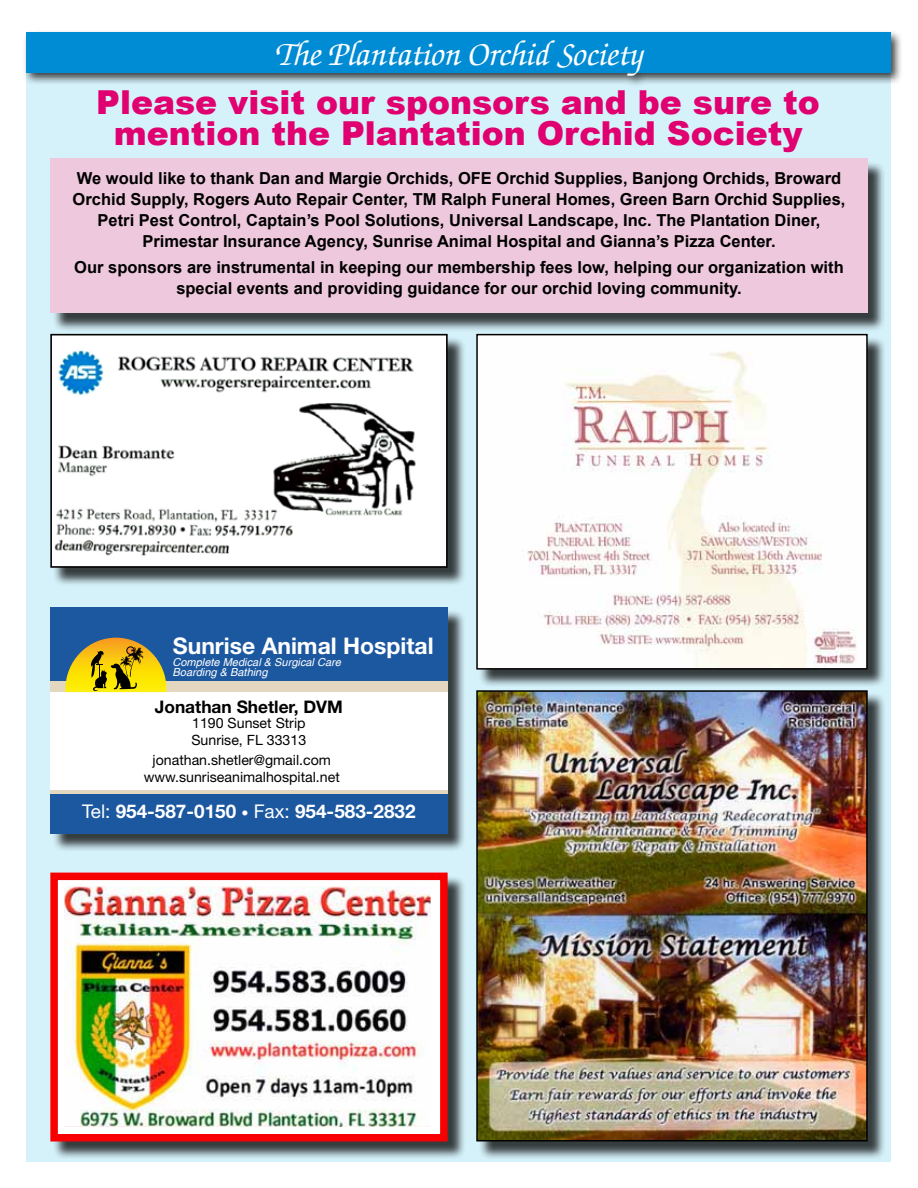
<style>
.page{position:relative;width:918px;height:1188px;background:#fff}
.page>*{position:absolute;margin:0;border:0;box-sizing:border-box;transform-origin:0 0}
.t1{font:italic 500 34.5px "Zapf Chancery";color:#fff}
.t2{font:900 33px/31.5px "Arial";color:#e0006f;text-align:center}
.t3{font:700 22.95px "Helvetica Neue";color:#fff}
.t4{font:700 18.9px "Helvetica Neue";color:#fff}
.t5{font:700 17.4px "Helvetica Neue";color:#000}
.t6{font:700 16.5px/21px "Arial";color:#000;text-align:center}
.t7{font:14.25px/17px "Helvetica Neue";color:#000}
.t8{font:italic 11.1px/9.4px "Helvetica LT";color:#fff}
.s1{font-weight:400}
.s2{font-weight:400;font-size:14.25px}
</style>
<div class="page">
<div style="left:26px;top:33px;width:864px;height:1128px;background:#d5f1fa"></div>
<div style="left:22px;top:29px;width:881px;height:59px;background:#000;opacity:.75"></div>
<div style="left:26px;top:33px;width:864px;height:40px;background:#008bd5"></div>
<div style="left:53px;top:161px;width:833px;height:171px;background:#000;opacity:.75"></div>
<div style="left:50px;top:159px;width:818px;height:154px;background:#eec8dc"></div>
<div style="left:53px;top:336px;width:413px;height:251px;background:#000;opacity:.75"></div>
<img style="left:53px;top:337px;width:392px;height:228px">
<div style="left:50px;top:334px;width:398px;height:234px;border:2px solid #000"></div>
<div style="left:53px;top:609px;width:413px;height:244px;background:#000;opacity:.75"></div>
<div style="left:50px;top:607px;width:397px;height:227px;background:#fff"></div>
<div style="left:50px;top:680px;width:397px;height:12px;background:#e3d7c0"></div>
<svg style="left:50px;top:790px;width:397px;height:5px;background:#bbbdb9"></svg>
<div style="left:50px;top:607px;width:397px;height:73px;background:#1c58a0"></div>
<div style="left:50px;top:795px;width:397px;height:39px;background:#1c58a0"></div>
<svg style="left:65px;top:638px;width:102px;height:54px"></svg>
<div style="left:479px;top:336px;width:407px;height:352px;background:#000;opacity:.75"></div>
<img style="left:479px;top:337px;width:386px;height:330px">
<div style="left:476px;top:334px;width:392px;height:336px;border:2px solid #030000"></div>
<div style="left:53px;top:875px;width:413px;height:285px;background:#000;opacity:.75"></div>
<div style="left:50px;top:873px;width:398px;height:269px;background:#fff;border:8px solid #f90000"></div>
<img style="left:65px;top:887px;width:365px;height:239px">
<div style="left:479px;top:693px;width:407px;height:467px;background:#000;opacity:.75"></div>
<img style="left:479px;top:693px;width:386px;height:446px">
<div style="left:476px;top:690px;width:392px;height:452px;border:2px solid #000"></div>
<h1 class="t1" style="left:275px;top:36px;width:369px">The Plantation Orchid Society</h1>
<h2 class="t2" style="left:96px;top:85px;width:725px">Please visit our sponsors and be sure to mention the Plantation Orchid Society</h2>
<p class="t6" style="left:73px;top:169px;width:774px">We would like to thank Dan and Margie Orchids, OFE Orchid Supplies, Banjong Orchids, Broward Orchid Supply, Rogers Auto Repair Center, TM Ralph Funeral Homes, Green Barn Orchid Supplies, Petri Pest Control, Captain’s Pool Solutions, Universal Landscape, Inc. The Plantation Diner, Primestar Insurance Agency, Sunrise Animal Hospital and Gianna’s Pizza Center.</p>
<p class="t6" style="left:74px;top:257px;width:771px">Our sponsors are instrumental in keeping our membership fees low, helping our organization with special events and providing guidance for our orchid loving community.</p>
<h3 class="t3" style="left:173px;top:632px;width:262px">Sunrise Animal Hospital</h3>
<p class="t8" style="left:173px;top:658px;width:170px">Complete Medical &amp; Surgical Care<br>Boarding &amp; Bathing</p>
<p class="t5" style="left:155px;top:696px;width:190px">Jonathan Shetler, DVM</p>
<p class="t7" style="left:191px;top:714px;width:116px">1190 Sunset Strip<br>Sunrise, FL 33313</p>
<p class="t7" style="left:144px;top:751px;width:198px;text-align:center">jonathan.shetler@gmail.com www.sunriseanimalhospital.net</p>
<p class="t4" style="left:82px;top:800px;width:335px"><span class="s1">Tel:</span> 954-587-0150 <span class="s2">•</span> <span class="s1">Fax:</span> 954-583-2832</p>
</div>
